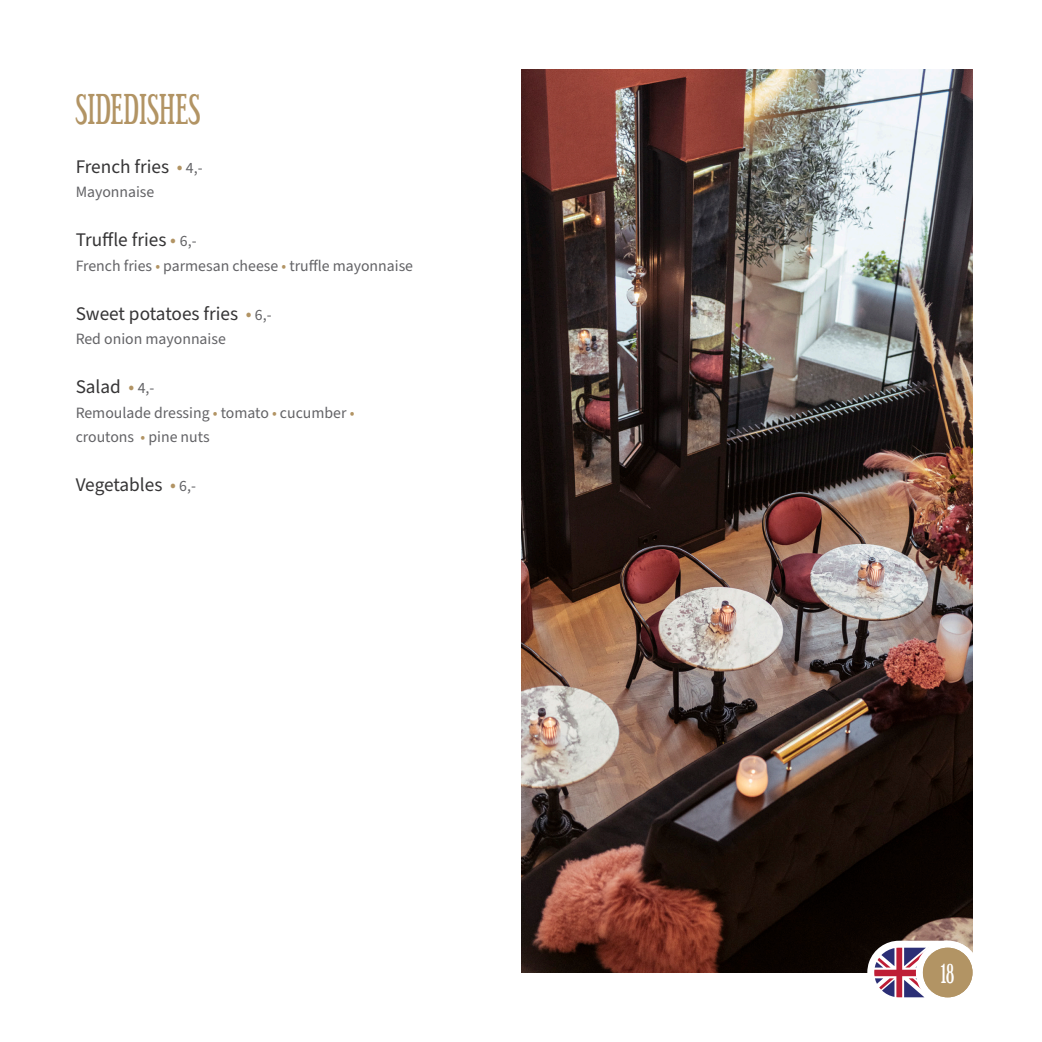
<style>
.page{position:relative;width:1042px;height:1042px;background:#fff}
.page>*{position:absolute;margin:0;border:0;box-sizing:border-box;transform-origin:0 0}
.t1{font:43.75px "Euphorigenic S";color:#b29464}
.t2{font:28px "Euphorigenic S";color:#fff}
.t3{font:19.25px "Source Sans Pro";color:#363536}
.t4{font:15.75px/24.5px "Source Sans Pro";color:#636366}
.s1{color:#b29464}
.s2{font-size:15.75px;color:#636366}
</style>
<div class="page">
<img style="left:521px;top:69px;width:451px;height:903px">
<svg style="left:862px;top:935px;width:98px;height:63px"></svg>
<svg style="left:919px;top:944px;width:57px;height:57px"></svg>
<div style="left:916px;top:940px;width:63px;height:64px;border:7px solid #fff;border-radius:50%"></div>
<div style="left:923px;top:947px;width:49px;height:50px;background:#b29464;border-radius:50%"></div>
<p class="t1" style="left:76px;top:87px;width:126px">SIDEDISHES</p>
<p class="t3" style="left:76px;top:153px;width:128px">French fries <span class="s1">•</span> <span class="s2">4,-</span></p>
<p class="t4" style="left:76px;top:180px;width:80px">Mayonnaise</p>
<p class="t3" style="left:76px;top:227px;width:122px">Truffle fries <span class="s1">•</span> <span class="s2">6,-</span></p>
<p class="t4" style="left:76px;top:254px;width:339px">French fries <span class="s1">•</span> parmesan cheese <span class="s1">•</span> truffle mayonnaise</p>
<p class="t3" style="left:76px;top:300px;width:197px">Sweet potatoes fries <span class="s1">•</span> <span class="s2">6,-</span></p>
<p class="t4" style="left:76px;top:327px;width:152px">Red onion mayonnaise</p>
<p class="t3" style="left:76px;top:374px;width:80px">Salad <span class="s1">•</span> <span class="s2">4,-</span></p>
<p class="t4" style="left:76px;top:401px;width:280px">Remoulade dressing <span class="s1">•</span> tomato <span class="s1">•</span> cucumber <span class="s1">• </span>croutons <span class="s1">•</span> pine nuts</p>
<p class="t3" style="left:76px;top:472px;width:122px">Vegetables <span class="s1">•</span> <span class="s2">6,-</span></p>
<p class="t2" style="left:941px;top:959px;width:15px">18</p>
<p class="t2" style="left:944px;top:959px;width:9px">6</p>
</div>
